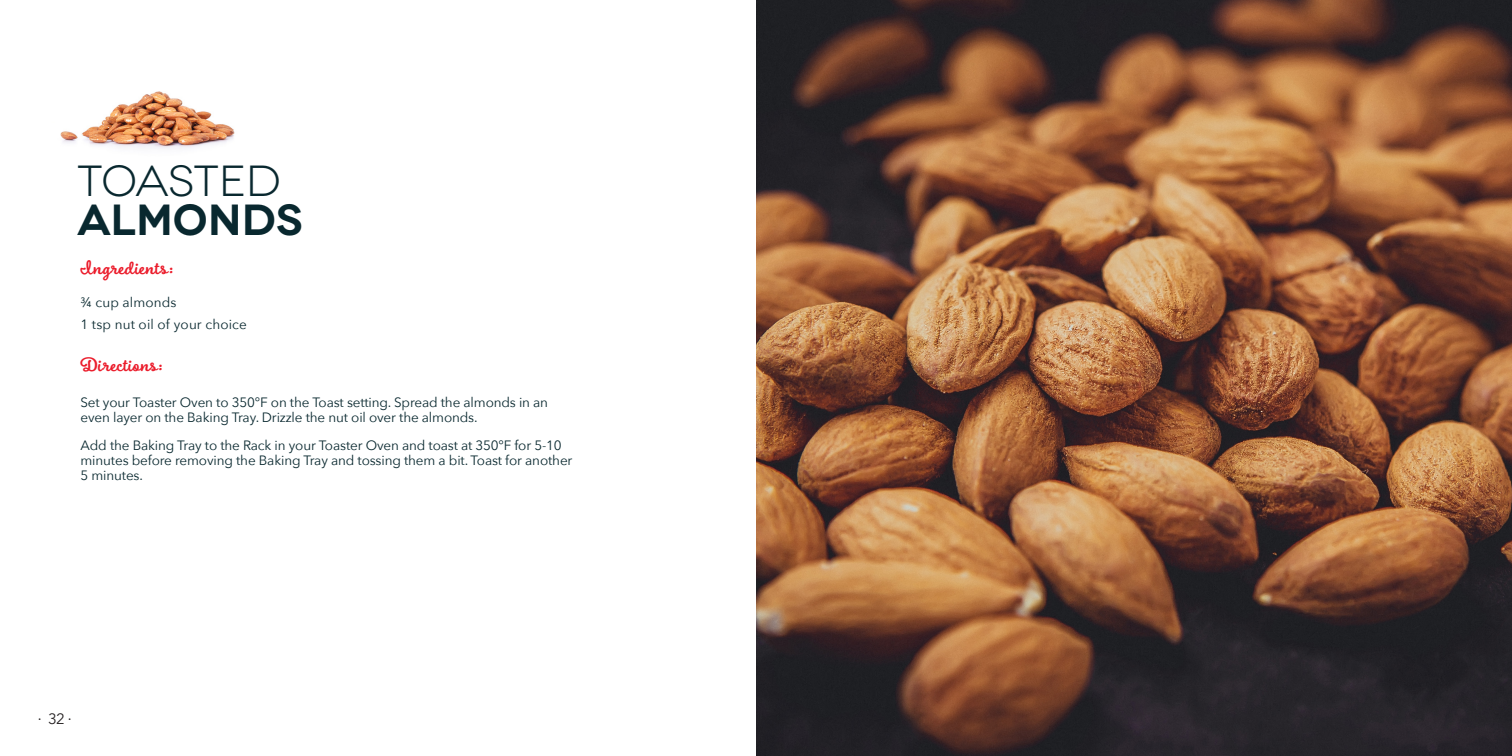
<style>
.page{position:relative;width:1512px;height:756px;background:#fff}
.page>*{position:absolute;margin:0;border:0;box-sizing:border-box;transform-origin:0 0}
.t1{font:43.5px "Novecentowide";letter-spacing:-.015em;color:#09282f}
.t2{font:600 43.5px "Novecentowide";color:#09282f}
.Recipe_Subheads_-_Re{font:700 21px "Boucherie Cursive";letter-spacing:.025em;color:#eb1c2b}
.t3{font:15px "Avenir Next";color:#231f20}
.t4{font:13.5px/15px "Avenir Next";letter-spacing:-.01em;color:#09282f}
.t5{font:13.5px "Avenir Next";letter-spacing:.01em;color:#09282f}
</style>
<div class="page">
<img style="left:60px;top:91px;width:175px;height:58px">
<img style="left:756px;top:0;width:756px;height:756px">
<p class="t1" style="left:77px;top:156px;width:205px">TOASTED</p>
<p class="t2" style="left:77px;top:194px;width:227px">ALMONDS</p>
<p class="Recipe_Subheads_-_Re" style="left:81px;top:255px;width:94px">Ingredients:</p>
<p class="t5" style="left:81px;top:291px;width:98px">¾ cup almonds</p>
<p class="t5" style="left:81px;top:312px;width:168px">1 tsp nut oil of your choice</p>
<p class="Recipe_Subheads_-_Re" style="left:81px;top:352px;width:83px">Directions:</p>
<p class="t4" style="left:81px;top:394px;width:469px">Set your Toaster Oven to 350℉ on the Toast setting. Spread the almonds in an even layer on the Baking Tray. Drizzle the nut oil over the almonds.</p>
<p class="t4" style="left:81px;top:437px;width:493px">Add the Baking Tray to the Rack in your Toaster Oven and toast at 350°F for 5-10 minutes before removing the Baking Tray and tossing them a bit. Toast for another<br>5 minutes.</p>
<p class="t3" style="left:38px;top:706px;width:36px">∙ 32 ∙</p>
</div>
